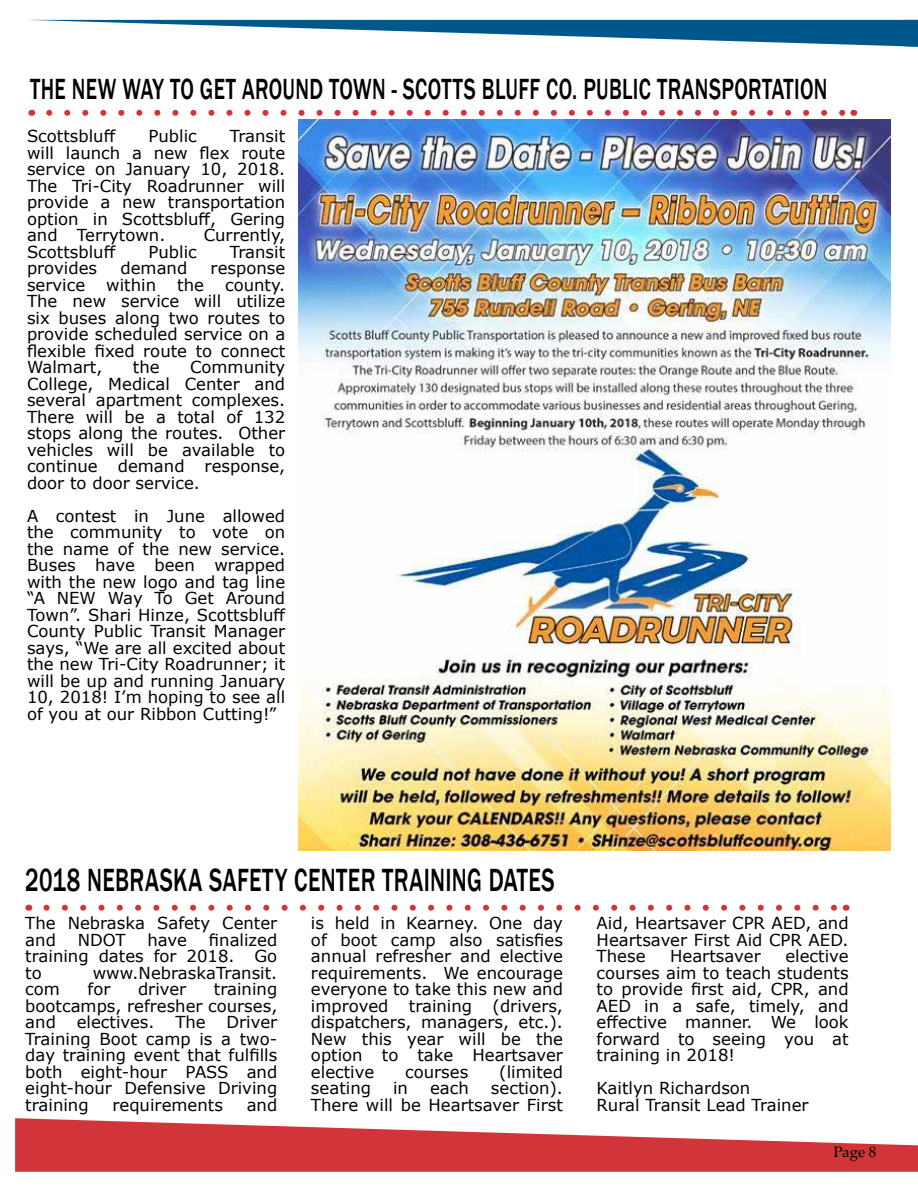
<style>
.page{position:relative;width:918px;height:1188px;background:#fff}
.page>*{position:absolute;margin:0;border:0;box-sizing:border-box;transform-origin:0 0}
.t1{font:500 33px "Franklin Gothic";letter-spacing:.015em;color:#000;scale:.7 1}
.t2{font:500 30px "Franklin Gothic";letter-spacing:.015em;color:#000;scale:.7 1}
.t3{font:16.5px/16.5px "Verdana";color:#000;text-align:justify}
.t4{font:15px "Palatino Linotype";color:#000}
</style>
<div class="page">
<svg style="left:32px;top:20px;width:872px;height:27px"></svg>
<div style="left:904px;top:20px;width:14px;height:27px;background:#00578c"></div>
<svg style="left:15px;top:1118px;width:903px;height:54px;fill:#d13539"></svg>
<svg style="left:49px;top:110px;width:795px;height:6px"></svg>
<img style="left:299px;top:119px;width:592px;height:732px">
<svg style="left:46px;top:905px;width:791px;height:6px"></svg>
<h2 class="t2" style="left:30px;top:71px;width:1141px">THE NEW WAY TO GET AROUND TOWN - SCOTTS BLUFF CO. PUBLIC TRANSPORTATION</h2>
<p class="t3" style="left:27px;top:128px;width:90px">Scottsbluff</p>
<p class="t3" style="left:148px;top:128px;width:50px">Public</p>
<p class="t3" style="left:27px;top:128px;width:260px;text-indent:203px">Transit will launch a new flex route service on January 10, 2018.<br>The Tri-City Roadrunner will provide a new transportation option in Scottsbluff, Gering and Terrytown.</p>
<p class="t3" style="left:204px;top:227px;width:83px">Currently,</p>
<p class="t3" style="left:27px;top:243px;width:90px">Scottsbluff</p>
<p class="t3" style="left:148px;top:243px;width:50px">Public</p>
<p class="t3" style="left:230px;top:243px;width:57px">Transit</p>
<p class="t3" style="left:27px;top:260px;width:72px">provides</p>
<p class="t3" style="left:121px;top:260px;width:68px">demand</p>
<p class="t3" style="left:211px;top:260px;width:76px">response</p>
<p class="t3" style="left:27px;top:276px;width:60px">service</p>
<p class="t3" style="left:106px;top:276px;width:51px">within</p>
<p class="t3" style="left:177px;top:276px;width:28px">the</p>
<p class="t3" style="left:27px;top:276px;width:260px;text-indent:198px">county.<br>The new service will utilize six buses along two routes to provide scheduled service on a flexible fixed route to connect Walmart,</p>
<p class="t3" style="left:133px;top:359px;width:28px">the</p>
<p class="t3" style="left:27px;top:359px;width:260px;text-indent:163px">Community College, Medical Center and several apartment complexes.<br>There will be a total of 132 stops along the routes. Other vehicles will be available to continue demand response, door to door service.</p>
<p class="t3" style="left:27px;top:507px;width:260px">A contest in June allowed the community to vote on the name of the new service.<br>Buses have been wrapped with the new logo and tag line “A NEW Way To Get Around Town”. Shari Hinze, Scottsbluff County Public Transit Manager says, “We are all excited about the new Tri-City Roadrunner; it will be up and running January 10, 2018! I’m hoping to see all of you at our Ribbon Cutting!”</p>
<h1 class="t1" style="left:25px;top:860px;width:758px">2018 NEBRASKA SAFETY CENTER TRAINING DATES</h1>
<p class="t3" style="left:25px;top:915px;width:254px">The Nebraska Safety Center and</p>
<p class="t3" style="left:311px;top:915px;width:254px">is held in Kearney. One day of boot camp also satisfies annual refresher and elective requirements. We encourage everyone to take this new and improved training (drivers, dispatchers, managers, etc.).<br>New this year will be the option to take Heartsaver elective</p>
<p class="t3" style="left:25px;top:931px;width:254px;text-indent:184px">finalized training dates for 2018. Go to</p>
<p class="t3" style="left:78px;top:931px;width:49px">NDOT</p>
<p class="t3" style="left:147px;top:931px;width:41px">have</p>
<p class="t3" style="left:93px;top:964px;width:186px">www.NebraskaTransit.</p>
<p class="t3" style="left:25px;top:981px;width:36px">com</p>
<p class="t3" style="left:88px;top:981px;width:24px">for</p>
<p class="t3" style="left:138px;top:981px;width:50px">driver</p>
<p class="t3" style="left:25px;top:981px;width:254px;text-indent:189px">training bootcamps, refresher courses, and</p>
<p class="t3" style="left:77px;top:1014px;width:79px">electives.</p>
<p class="t3" style="left:175px;top:1014px;width:32px">The</p>
<p class="t3" style="left:25px;top:1014px;width:254px;text-indent:201px">Driver Training Boot camp is a two&shy;day training event that fulfills both eight-hour PASS and eight-hour Defensive Driving training</p>
<p class="t3" style="left:405px;top:1063px;width:65px">courses</p>
<p class="t3" style="left:499px;top:1063px;width:65px">(limited</p>
<p class="t3" style="left:311px;top:1080px;width:254px;text-align:right">section).<br>There will be Heartsaver First</p>
<p class="t3" style="left:311px;top:1080px;width:62px">seating</p>
<p class="t3" style="left:393px;top:1080px;width:16px">in</p>
<p class="t3" style="left:430px;top:1080px;width:40px">each</p>
<p class="t3" style="left:112px;top:1096px;width:112px">requirements</p>
<p class="t3" style="left:247px;top:1096px;width:32px">and</p>
<p class="t3" style="left:597px;top:915px;width:254px">Aid, Heartsaver CPR AED, and Heartsaver First Aid CPR AED.<br>These</p>
<p class="t3" style="left:597px;top:948px;width:254px;text-indent:189px">elective courses aim to teach students to provide first aid, CPR, and AED in a safe, timely, and effective manner. We look forward to seeing you at training in 2018!</p>
<p class="t3" style="left:597px;top:1080px;width:213px">Kaitlyn Richardson<br>Rural Transit Lead Trainer</p>
<p class="t3" style="left:670px;top:948px;width:92px">Heartsaver</p>
<p class="t4" style="left:834px;top:1141px;width:44px">Page 8</p>
</div>
